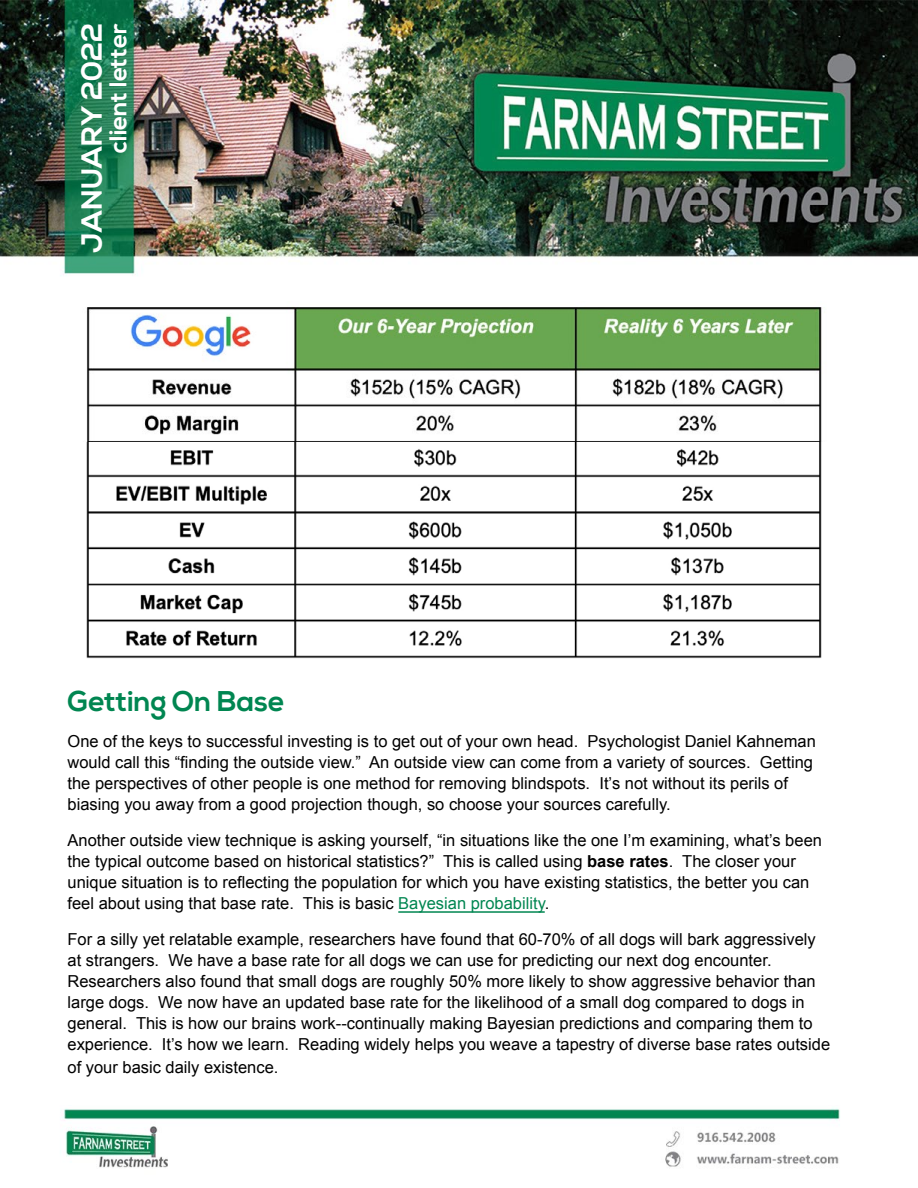
<style>
.page{position:relative;width:918px;height:1188px;background:#fff}
.page>*{position:absolute;margin:0;border:0;box-sizing:border-box;transform-origin:0 0}
.t1{font:700 29.1px "Nexa";color:#fff}
.t2{font:700 28.5px "Nexa";color:#008651}
.t3{font:700 24.45px "Nexa";color:#fff}
.t4{font:16.5px/21px "Arial";color:#000}
.s1{font-weight:700}
.s2{color:#008651}
</style>
<div class="page">
<img style="left:0;top:0;width:918px;height:276px">
<img style="left:62px;top:1108px;width:778px;height:60px">
<hr style="left:398px;top:911px;width:147px;height:2px;background:#008651">
<img style="left:86px;top:442px;width:736px;height:217px">
<img style="left:86px;top:307px;width:736px;height:135px">
<h1 class="t1" style="left:75px;top:253px;width:231px;rotate:-90deg">JANUARY 2022</h1>
<h3 class="t3" style="left:104px;top:153px;width:131px;rotate:-90deg">client letter</h3>
<h2 class="t2" style="left:68px;top:685px;width:219px">Getting On Base</h2>
<p class="t4" style="left:68px;top:731px;width:750px">One of the keys to successful investing is to get out of your own head. Psychologist Daniel Kahneman would call this “finding the outside view.” An outside view can come from a variety of sources. Getting the perspectives of other people is one method for removing blindspots. It’s not without its perils of biasing you away from a good projection though, so choose your sources carefully.</p>
<p class="t4" style="left:68px;top:830px;width:756px">Another outside view technique is asking yourself, “in situations like the one I’m examining, what’s been the typical outcome based on historical statistics?” This is called using <span class="s1">base rates</span>. The closer your unique situation is to reflecting the population for which you have existing statistics, the better you can feel about using that base rate. This is basic <span class="s2">Bayesian probability</span>.</p>
<p class="t4" style="left:68px;top:929px;width:764px">For a silly yet relatable example, researchers have found that 60-70% of all dogs will bark aggressively at strangers. We have a base rate for all dogs we can use for predicting our next dog encounter.<br>Researchers also found that small dogs are roughly 50% more likely to show aggressive behavior than large dogs. We now have an updated base rate for the likelihood of a small dog compared to dogs in general. This is how our brains work--continually making Bayesian predictions and comparing them to experience. It’s how we learn. Reading widely helps you weave a tapestry of diverse base rates outside</p>
<p class="t4" style="left:68px;top:1056px;width:212px">of your basic daily existence.</p>
</div>
